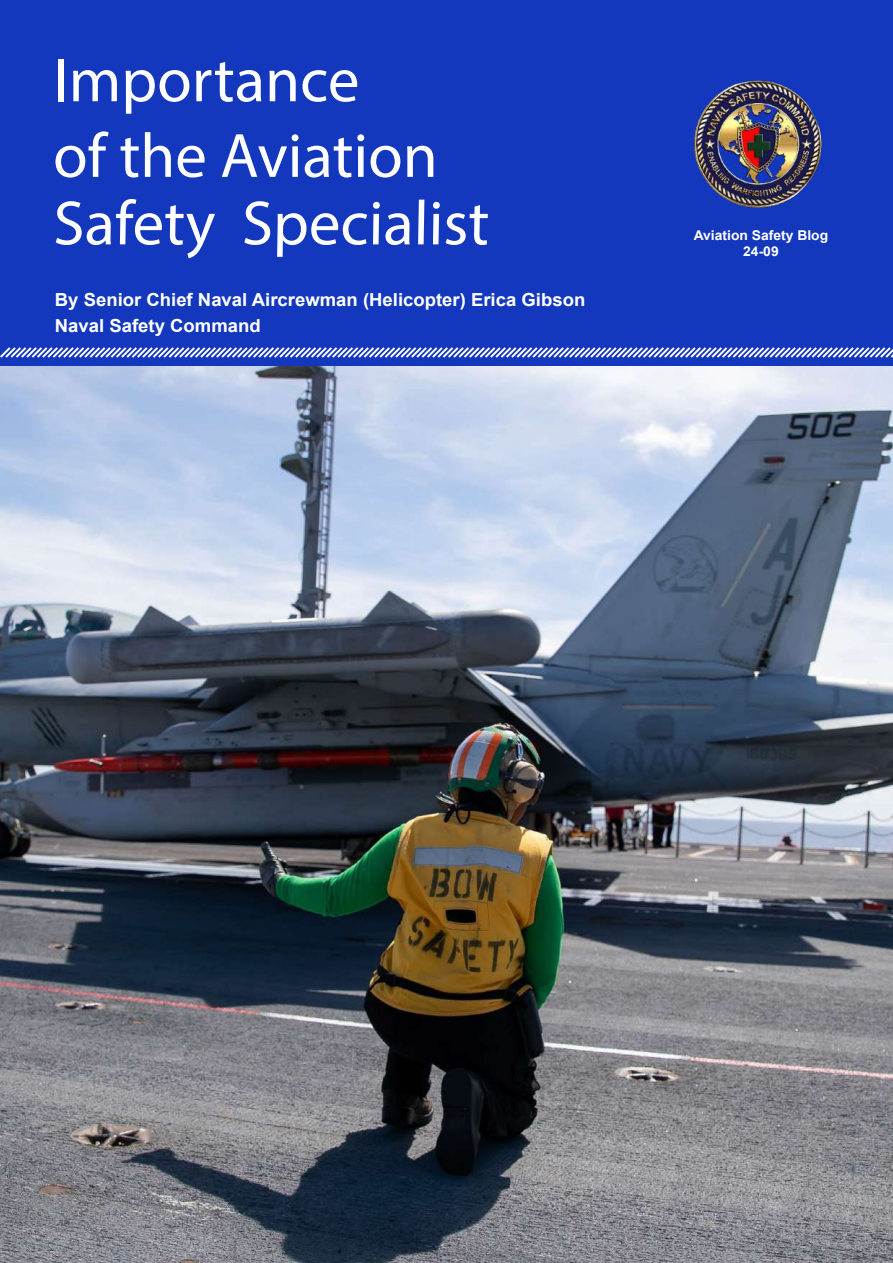
<style>
.page{position:relative;width:893px;height:1263px;background:#1338bd}
.page>*{position:absolute;margin:0;border:0;box-sizing:border-box;transform-origin:0 0}
.t1{font:63px/75.6px "Myriad Pro";color:#fff}
.t2{font:700 18px/25.5px "Arial";color:#fff}
.t3{font:700 13.5px/16.2px "Arial";color:#fff;text-align:center}
</style>
<div class="page">
<img style="left:694px;top:80px;width:127px;height:127px">
<svg style="left:0;top:347px;width:893px;height:11px"></svg>
<img style="left:0;top:367px;width:893px;height:896px">
<h1 class="t1" style="left:53px;top:41px;width:386px">Importance<br>of the Aviation</h1>
<h1 class="t1" style="left:53px;top:184px;width:439px">Safety Specialist</h1>
<p class="t2" style="left:55px;top:287px;width:532px">By Senior Chief Naval Aircrewman (Helicopter) Erica Gibson<br>Naval Safety Command</p>
<p class="t3" style="left:694px;top:227px;width:136px">Aviation Safety Blog<br>24-09</p>
</div>
